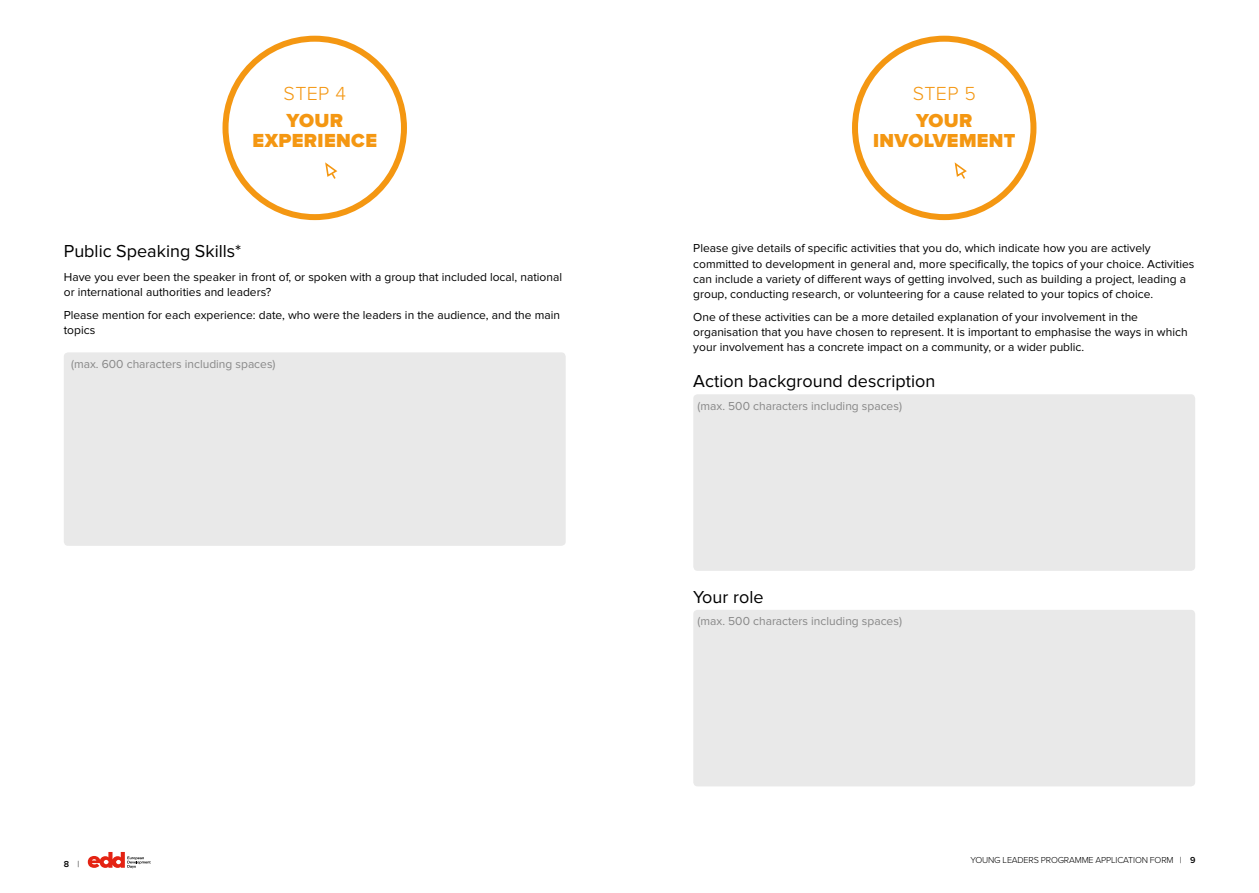
<style>
.page{position:relative;width:1259px;height:893px;background:#fff}
.page>*{position:absolute;margin:0;border:0;box-sizing:border-box;transform-origin:0 0}
.t1{font:900 19.65px/19.6px "Proxima Nova";letter-spacing:.02em;color:#f49712;text-align:center}
.t2{font:300 19.65px "Proxima Nova";letter-spacing:.02em;color:#f49712}
.t3{font:900 19.5px/19.6px "Proxima Nova";letter-spacing:.02em;color:#f49712;text-align:center}
.t4{font:18px "Proxima Nova";color:#000}
.t5{font:12px/15px "Proxima Nova";color:#000}
.t6{font:12px "Proxima Nova";color:#878787}
.t7{font:300 9px "Proxima Nova";letter-spacing:-.02em;color:#000}
.t8{font:600 9px "Proxima Nova";color:#000}
.s1{font-weight:300}
.s2{font-weight:600}
</style>
<div class="page">
<svg style="left:88px;top:852px;width:63px;height:16px"></svg>
<div style="left:64px;top:352px;width:502px;height:194px;background:#e9e9e9;border-radius:4px"></div>
<div style="left:693px;top:394px;width:502px;height:177px;background:#e9e9e9;border-radius:4px"></div>
<div style="left:693px;top:610px;width:502px;height:176px;background:#e9e9e9;border-radius:4px"></div>
<div style="left:222px;top:36px;width:185px;height:184px;border:6px solid #f49712;border-radius:50%"></div>
<svg style="left:325px;top:162px;width:13px;height:17px"></svg>
<div style="left:852px;top:36px;width:184px;height:184px;border:6px solid #f49712;border-radius:50%"></div>
<svg style="left:954px;top:162px;width:13px;height:17px"></svg>
<h1 class="t2" style="left:284px;top:83px;width:64px">STEP 4</h1>
<h1 class="t1" style="left:253px;top:111px;width:126px">YOUR<br>EXPERIENCE</h1>
<h3 class="t4" style="left:64px;top:241px;width:179px">Public Speaking Skills*</h3>
<p class="t5" style="left:64px;top:269px;width:500px">Have you ever been the speaker in front of, or spoken with a group that included local, national or international authorities and leaders?</p>
<p class="t5" style="left:64px;top:308px;width:498px">Please mention for each experience: date, who were the leaders in the audience, and the main topics</p>
<p class="t6" style="left:71px;top:357px;width:206px">(max. 600 characters including spaces)</p>
<p class="t8" style="left:64px;top:859px;width:17px">8 <span class="s1">|</span></p>
<h1 class="t2" style="left:912px;top:83px;width:65px">STEP 5</h1>
<h2 class="t3" style="left:873px;top:111px;width:144px">YOUR<br>INVOLVEMENT</h2>
<p class="t5" style="left:693px;top:241px;width:502px">Please give details of specific activities that you do, which indicate how you are actively committed to development in general and, more specifically, the topics of your choice. Activities can include a variety of different ways of getting involved, such as building a project, leading a group, conducting research, or volunteering for a cause related to your topics of choice.</p>
<p class="t5" style="left:693px;top:310px;width:496px">One of these activities can be a more detailed explanation of your involvement in the organisation that you have chosen to represent. It is important to emphasise the ways in which your involvement has a concrete impact on a community, or a wider public.</p>
<h3 class="t4" style="left:693px;top:371px;width:243px">Action background description</h3>
<p class="t6" style="left:697px;top:399px;width:206px">(max. 500 characters including spaces)</p>
<h3 class="t4" style="left:693px;top:586px;width:72px">Your role</h3>
<p class="t6" style="left:697px;top:614px;width:206px">(max. 500 characters including spaces)</p>
<p class="t7" style="left:970px;top:854px;width:227px">YOUNG LEADERS PROGRAMME APPLICATION FORM | <span class="s2">9</span></p>
</div>
